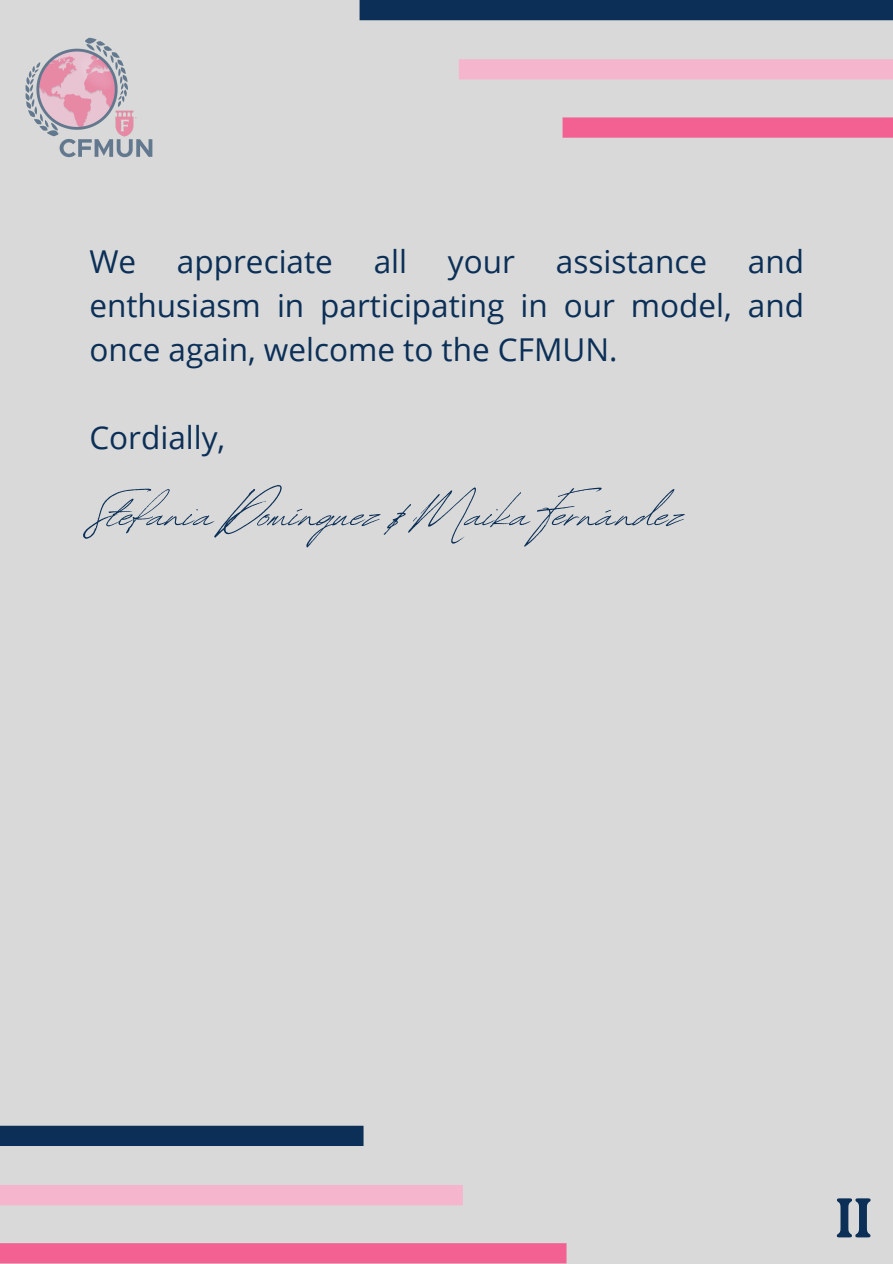
<style>
.page{position:relative;width:893px;height:1264px;background:#fff}
.page>*{position:absolute;margin:0;border:0;box-sizing:border-box;transform-origin:0 0}
.t1{font:63px "Revive 80 Signature";color:#0b2f57}
.t2{font:700 55.8px "Roca One";color:#0b2f57}
.t3{font:31.5px/43.8px "Open Sans";color:#0b2f57;text-align:justify}
</style>
<div class="page">
<div style="left:0;top:0;width:892px;height:1263px;background:#d9d9d9"></div>
<div style="left:359px;top:0;width:533px;height:20px;background:#0b2f57"></div>
<div style="left:459px;top:59px;width:433px;height:20px;background:#f4b5cd"></div>
<div style="left:562px;top:117px;width:330px;height:21px;background:#f26191"></div>
<div style="left:0;top:1125px;width:363px;height:20px;background:#0b2f57"></div>
<div style="left:0;top:1184px;width:463px;height:21px;background:#f4b5cd"></div>
<div style="left:0;top:1243px;width:566px;height:20px;background:#f26191"></div>
<img style="left:25px;top:37px;width:128px;height:121px">
<p class="t3" style="left:89px;top:239px;width:48px">We</p>
<p class="t3" style="left:177px;top:239px;width:157px">appreciate</p>
<p class="t3" style="left:374px;top:239px;width:35px">all</p>
<p class="t3" style="left:448px;top:239px;width:69px">your</p>
<p class="t3" style="left:556px;top:239px;width:153px">assistance</p>
<p class="t3" style="left:89px;top:239px;width:716px;text-indent:658px">and enthusiasm in participating in our model, and once again, welcome to the CFMUN.</p>
<p class="t3" style="left:89px;top:415px;width:137px">Cordially,</p>
<p class="t1" style="left:89px;top:466px;width:593px">Stefania Domínguez &amp; Maika Fernández</p>
<p class="t2" style="left:835px;top:1185px;width:39px">II</p>
</div>
